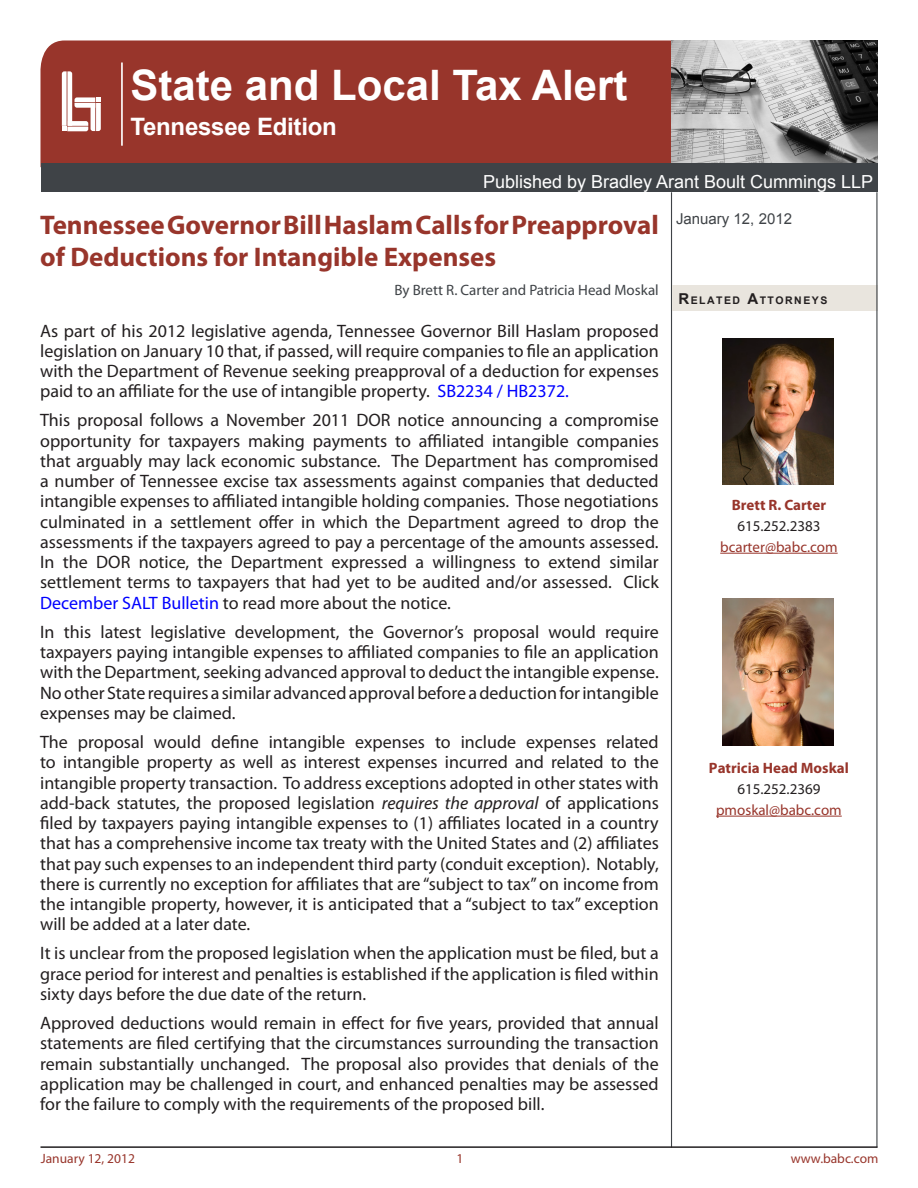
<style>
.page{position:relative;width:918px;height:1188px;background:#fff}
.page>*{position:absolute;margin:0;border:0;box-sizing:border-box;transform-origin:0 0}
.t1{font:700 42px "Arial";color:#fff}
.t2{font:700 27px/32.4px "Myriad Pro";color:#98352b}
.t3{font:700 24px "Arial";letter-spacing:-.01em;color:#fff}
.t4{font:18px/20.2px "Myriad Pro";color:#231f20;text-align:justify}
.t5{font:18px "Arial";color:#fff}
.t6{font:15px "Myriad Pro";color:#3f4347}
.In_This_Issue__Artic{font:15px "Myriad Pro";color:#98352b}
.In_This_Issue__Artic-2{font:700 15px "Myriad Pro";color:#98352b}
.In_This_Issue__Artic-3{font:15px "Myriad Pro";color:#231f20}
.Date{font:15px "Arial";color:#3f4347}
.t7{font:13.5px "Myriad Pro";color:#98352b}
.In_This_Issue__Heade{font:700 10.5px "Arial";letter-spacing:.145em;color:#231f20}
.s1{color:#00f}
.s2{font-style:italic}
.s3{font-size:15px}
</style>
<div class="page">
<hr style="left:671px;top:192px;width:1px;height:955px;background:#3f4347">
<div style="left:40px;top:40px;width:838px;height:127px;background:#98352b"></div>
<img style="left:672px;top:41px;width:205px;height:123px">
<div style="left:41px;top:164px;width:837px;height:28px;background:#3f4347"></div>
<div style="left:672px;top:285px;width:206px;height:26px;background:#e9e5de"></div>
<hr style="left:876px;top:192px;width:2px;height:955px;background:#3f4347">
<img style="left:723px;top:599px;width:111px;height:147px">
<img style="left:723px;top:339px;width:111px;height:145px">
<hr style="left:720px;top:553px;width:118px;height:1px;background:#98352b">
<hr style="left:716px;top:816px;width:126px;height:1px;background:#98352b">
<hr style="left:121px;top:63px;width:2px;height:83px;background:#fff">
<svg style="left:62px;top:71px;width:39px;height:60px"></svg>
<hr style="left:40px;top:1146px;width:837px;height:2px;background:#231f20">
<p class="t1" style="left:130px;top:57px;width:499px">State and Local Tax Alert</p>
<p class="t3" style="left:130px;top:111px;width:208px">Tennessee Edition</p>
<p class="t5" style="left:483px;top:170px;width:392px">Published by Bradley Arant Boult Cummings LLP</p>
<p class="t2" style="left:40px;top:207px;width:620px">Tennessee Governor Bill Haslam Calls for Preapproval of Deductions for Intangible Expenses</p>
<p class="t6" style="left:394px;top:280px;width:266px">By Brett R. Carter and Patricia Head Moskal</p>
<p class="t4" style="left:40px;top:320px;width:620px">As part of his 2012 legislative agenda, Tennessee Governor Bill Haslam proposed legislation on January 10 that, if passed, will require companies to file an application with the Department of Revenue seeking preapproval of a deduction for expenses paid to an affiliate for the use of intangible property. <span class="s1">SB2234 / HB2372.</span></p>
<p class="t4" style="left:40px;top:410px;width:620px">This proposal follows a November 2011 DOR notice announcing a compromise opportunity for taxpayers making payments to affiliated intangible companies that arguably may lack economic substance. The Department has compromised a number of Tennessee excise tax assessments against companies that deducted intangible expenses to affiliated intangible holding companies. Those negotiations culminated in a settlement offer in which the Department agreed to drop the assessments if the taxpayers agreed to pay a percentage of the amounts assessed.<br>In the DOR notice, the Department expressed a willingness to extend similar settlement terms to taxpayers that had yet to be audited and/or assessed. Click <span class="s1">December SALT Bulletin</span> to read more about the notice.</p>
<p class="t4" style="left:40px;top:621px;width:620px">In this latest legislative development, the Governor’s proposal would require taxpayers paying intangible expenses to affiliated companies to file an application with the Department, seeking advanced approval to deduct the intangible expense.<br>No other State requires a similar advanced approval before a deduction for intangible expenses may be claimed.</p>
<p class="t4" style="left:40px;top:732px;width:620px">The proposal would define intangible expenses to include expenses related to intangible property as well as interest expenses incurred and related to the intangible property transaction. To address exceptions adopted in other states with add-back statutes, the proposed legislation <span class="s2">requires the approval</span> of applications filed by taxpayers paying intangible expenses to (1) affiliates located in a country that has a comprehensive income tax treaty with the United States and (2) affiliates that pay such expenses to an independent third party (conduit exception). Notably, there is currently no exception for affiliates that are “subject to tax” on income from the intangible property, however, it is anticipated that a “subject to tax” exception will be added at a later date.</p>
<p class="t4" style="left:40px;top:943px;width:620px">It is unclear from the proposed legislation when the application must be filed, but a grace period for interest and penalties is established if the application is filed within sixty days before the due date of the return.</p>
<p class="t4" style="left:40px;top:1013px;width:620px">Approved deductions would remain in effect for five years, provided that annual statements are filed certifying that the circumstances surrounding the transaction remain substantially unchanged. The proposal also provides that denials of the application may be challenged in court, and enhanced penalties may be assessed for the failure to comply with the requirements of the proposed bill.</p>
<p class="Date" style="left:676px;top:209px;width:117px">January 12, 2012</p>
<p class="In_This_Issue__Heade" style="left:678px;top:293px;width:151px"><span class="s3">R</span>ELATED <span class="s3">A</span>TTORNEYS</p>
<p class="In_This_Issue__Artic-2" style="left:732px;top:495px;width:96px">Brett R. Carter</p>
<p class="In_This_Issue__Artic-3" style="left:737px;top:517px;width:85px">615.252.2383</p>
<p class="In_This_Issue__Artic" style="left:720px;top:537px;width:119px">bcarter@babc.com</p>
<p class="In_This_Issue__Artic-2" style="left:709px;top:758px;width:141px">Patricia Head Moskal</p>
<p class="In_This_Issue__Artic-3" style="left:737px;top:780px;width:85px">615.252.2369</p>
<p class="In_This_Issue__Artic" style="left:716px;top:800px;width:127px">pmoskal@babc.com</p>
<p class="t7" style="left:41px;top:1150px;width:96px">January 12, 2012</p>
<p class="t7" style="left:456px;top:1150px;width:8px">1</p>
<p class="t7" style="left:791px;top:1150px;width:89px">www.babc.com</p>
</div>
